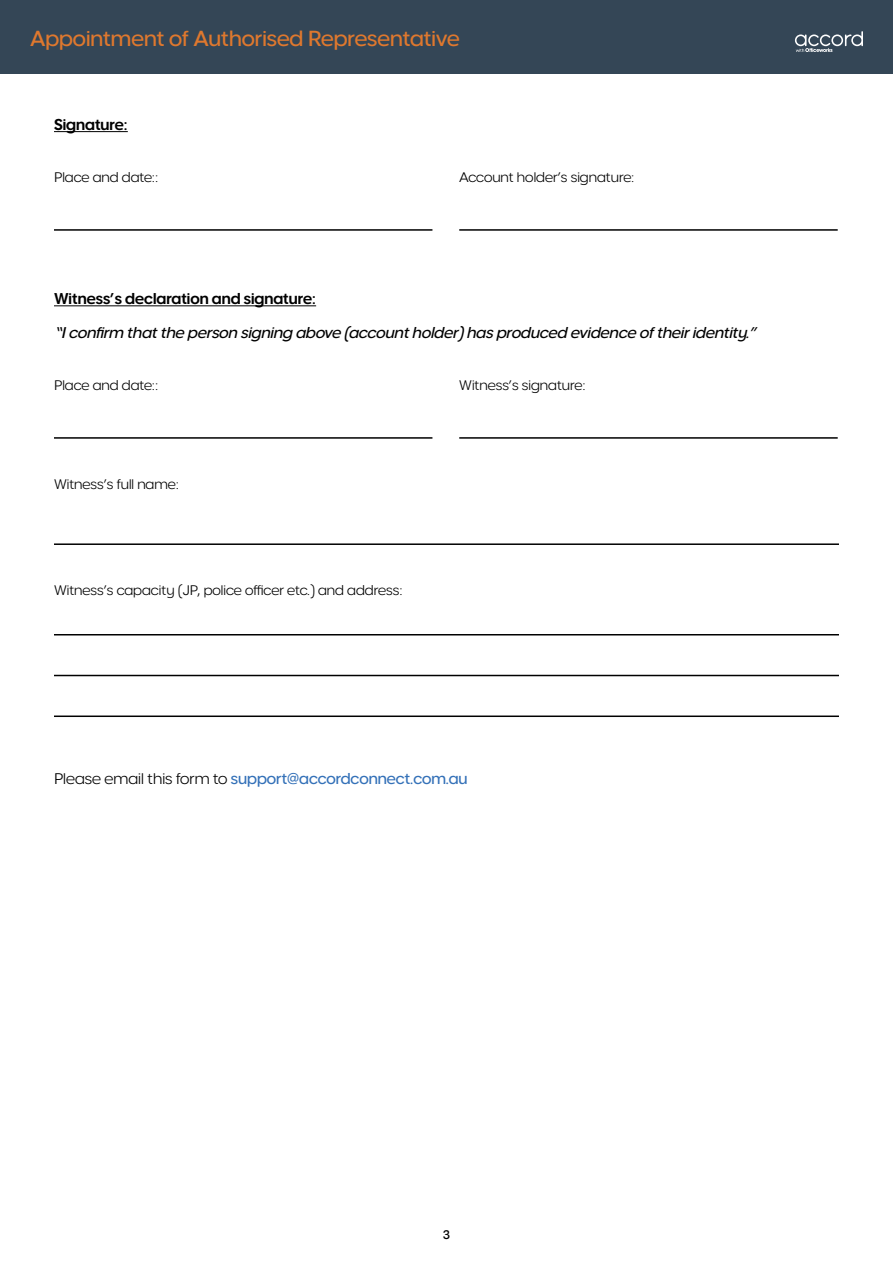
<style>
.page{position:relative;width:893px;height:1263px;background:#fff}
.page>*{position:absolute;margin:0;border:0;box-sizing:border-box;transform-origin:0 0}
.t1{font:500 21px "Officeworks Print";color:#df782e}
.t2{font:italic 500 15px "Officeworks Print";color:#000}
.t3{font:500 15px "Officeworks Print";color:#3471b8}
.t4{font:600 15px "Officeworks Print";color:#000}
.t5{font:13.5px "Officeworks Print";color:#000}
.t6{font:500 12px "Officeworks Print";color:#000}
.s1{font-weight:400;color:#000}
</style>
<div class="page">
<div style="left:0;top:0;width:893px;height:74px;background:#344656"></div>
<svg style="left:795px;top:31px;width:68px;height:21px"></svg>
<hr style="left:54px;top:131px;width:74px;height:1px;background:#000">
<hr style="left:54px;top:305px;width:262px;height:1px;background:#000">
<hr style="left:54px;top:229px;width:378px;height:2px;background:#000">
<hr style="left:459px;top:229px;width:379px;height:2px;background:#000">
<hr style="left:54px;top:437px;width:378px;height:2px;background:#000">
<hr style="left:459px;top:437px;width:379px;height:2px;background:#000">
<hr style="left:54px;top:543px;width:785px;height:2px;background:#000">
<hr style="left:54px;top:634px;width:785px;height:1px;background:#000">
<hr style="left:54px;top:675px;width:785px;height:1px;background:#000">
<hr style="left:54px;top:715px;width:785px;height:2px;background:#000">
<h1 class="t1" style="left:30px;top:25px;width:431px">Appointment of Authorised Representative</h1>
<p class="t4" style="left:54px;top:114px;width:75px">Signature:</p>
<p class="t5" style="left:54px;top:169px;width:106px">Place and date::</p>
<p class="t5" style="left:459px;top:169px;width:177px">Account holder’s signature:</p>
<p class="t4" style="left:54px;top:288px;width:264px">Witness’s declaration and signature:</p>
<p class="t2" style="left:54px;top:322px;width:708px">“Iconfirm thatthe person signing above (accountholder)hasproduced evidence oftheiridentity.”</p>
<p class="t5" style="left:54px;top:377px;width:106px">Place and date::</p>
<p class="t5" style="left:459px;top:377px;width:128px">Witness’s signature:</p>
<p class="t5" style="left:54px;top:476px;width:126px">Witness’s full name:</p>
<p class="t5" style="left:54px;top:581px;width:350px">Witness’s capacity (JP, police officer etc.) and address:</p>
<p class="t3" style="left:54px;top:768px;width:415px"><span class="s1">Please email this form to</span> support@accordconnect.com.au</p>
<p class="t6" style="left:443px;top:1226px;width:9px">3</p>
</div>
